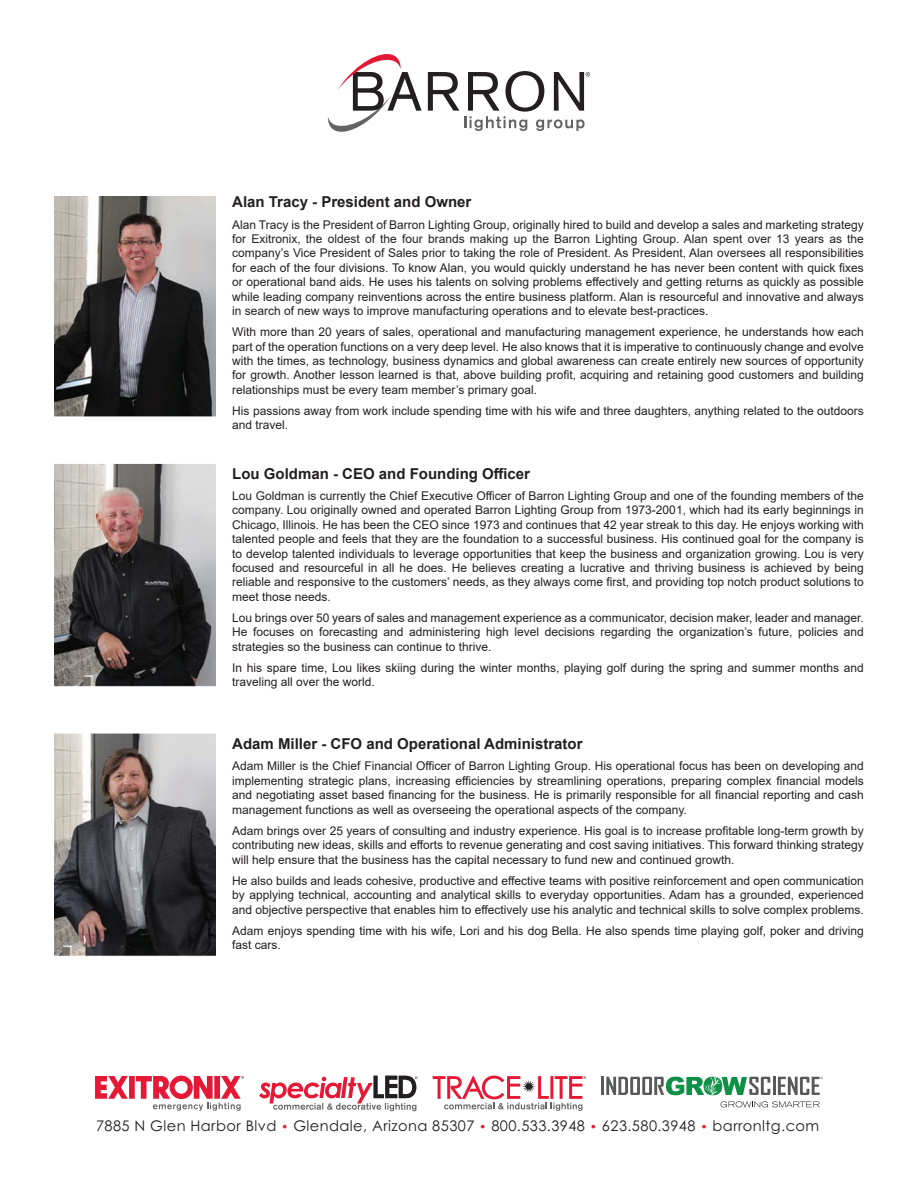
<style>
.page{position:relative;width:918px;height:1188px;background:#fff}
.page>*{position:absolute;margin:0;border:0;box-sizing:border-box;transform-origin:0 0}
.t1{font:700 15px "Arial";color:#231f20}
.t2{font:14.7px "Century Gothic";letter-spacing:.03em;color:#231f20}
.t3{font:12px/14.4px "Arial";color:#231f20;text-align:justify}
.s1{font-size:12px;color:#e51836}
</style>
<div class="page">
<svg style="left:95px;top:1076px;width:149px;height:35px"></svg>
<svg style="left:259px;top:1076px;width:159px;height:35px"></svg>
<svg style="left:433px;top:1076px;width:153px;height:35px"></svg>
<svg style="left:721px;top:1101px;width:99px;height:6px"></svg>
<hr style="left:601px;top:1077px;width:3px;height:18px;background:#58595b">
<hr style="left:773px;top:1077px;width:3px;height:18px;background:#58595b">
<svg style="left:606px;top:1077px;width:164px;height:18px"></svg>
<svg style="left:778px;top:1077px;width:45px;height:18px"></svg>
<svg style="left:328px;top:54px;width:94px;height:78px"></svg>
<svg style="left:428px;top:71px;width:162px;height:60px"></svg>
<img style="left:54px;top:197px;width:162px;height:759px">
<p class="t1" style="left:232px;top:192px;width:241px">Alan Tracy - President and Owner</p>
<p class="t3" style="left:232px;top:217px;width:633px">Alan Tracy is the President of Barron Lighting Group, originally hired to build and develop a sales and marketing strategy for Exitronix, the oldest of the four brands making up the Barron Lighting Group. Alan spent over 13 years as the company’s Vice President of Sales prior to taking the role of President. As President, Alan oversees all responsibilities for each of the four divisions. To know Alan, you would quickly understand he has never been content with quick fixes or operational band aids. He uses his talents on solving problems effectively and getting returns as quickly as possible while leading company reinventions across the entire business platform. Alan is resourceful and innovative and always in search of new ways to improve manufacturing operations and to elevate best-practices.</p>
<p class="t3" style="left:232px;top:325px;width:633px">With more than 20 years of sales, operational and manufacturing management experience, he understands how each part of the operation functions on a very deep level. He also knows that it is imperative to continuously change and evolve with the times, as technology, business dynamics and global awareness can create entirely new sources of opportunity for growth. Another lesson learned is that, above building profit, acquiring and retaining good customers and building relationships must be every team member’s primary goal.</p>
<p class="t3" style="left:232px;top:403px;width:633px">His passions away from work include spending time with his wife and three daughters, anything related to the outdoors and travel.</p>
<p class="t1" style="left:232px;top:463px;width:299px">Lou Goldman - CEO and Founding Officer</p>
<p class="t3" style="left:232px;top:488px;width:633px">Lou Goldman is currently the Chief Executive Officer of Barron Lighting Group and one of the founding members of the company. Lou originally owned and operated Barron Lighting Group from 1973-2001, which had its early beginnings in Chicago, Illinois. He has been the CEO since 1973 and continues that 42 year streak to this day. He enjoys working with talented people and feels that they are the foundation to a successful business. His continued goal for the company is to develop talented individuals to leverage opportunities that keep the business and organization growing. Lou is very focused and resourceful in all he does. He believes creating a lucrative and thriving business is achieved by being reliable and responsive to the customers’ needs, as they always come first, and providing top notch product solutions to meet those needs.</p>
<p class="t3" style="left:232px;top:610px;width:633px">Lou brings over 50 years of sales and management experience as a communicator, decision maker, leader and manager.<br>He focuses on forecasting and administering high level decisions regarding the organization’s future, policies and strategies so the business can continue to thrive.</p>
<p class="t3" style="left:232px;top:660px;width:633px">In his spare time, Lou likes skiing during the winter months, playing golf during the spring and summer months and traveling all over the world.</p>
<p class="t1" style="left:232px;top:733px;width:352px">Adam Miller - CFO and Operational Administrator</p>
<p class="t3" style="left:232px;top:759px;width:633px">Adam Miller is the Chief Financial Officer of Barron Lighting Group. His operational focus has been on developing and implementing strategic plans, increasing efficiencies by streamlining operations, preparing complex financial models and negotiating asset based financing for the business. He is primarily responsible for all financial reporting and cash management functions as well as overseeing the operational aspects of the company.</p>
<p class="t3" style="left:232px;top:823px;width:633px">Adam brings over 25 years of consulting and industry experience. His goal is to increase profitable long-term growth by contributing new ideas, skills and efforts to revenue generating and cost saving initiatives. This forward thinking strategy will help ensure that the business has the capital necessary to fund new and continued growth.</p>
<p class="t3" style="left:232px;top:873px;width:633px">He also builds and leads cohesive, productive and effective teams with positive reinforcement and open communication by applying technical, accounting and analytical skills to everyday opportunities. Adam has a grounded, experienced and objective perspective that enables him to effectively use his analytic and technical skills to solve complex problems.</p>
<p class="t3" style="left:232px;top:923px;width:633px">Adam enjoys spending time with his wife, Lori and his dog Bella. He also spends time playing golf, poker and driving fast cars.</p>
<p class="t2" style="left:96px;top:1115px;width:725px">7885 N Glen Harbor Blvd <span class="s1">•</span> Glendale, Arizona 85307 <span class="s1">•</span> 800.533.3948 <span class="s1">•</span> 623.580.3948 <span class="s1">•</span> barronltg.com</p>
</div>
